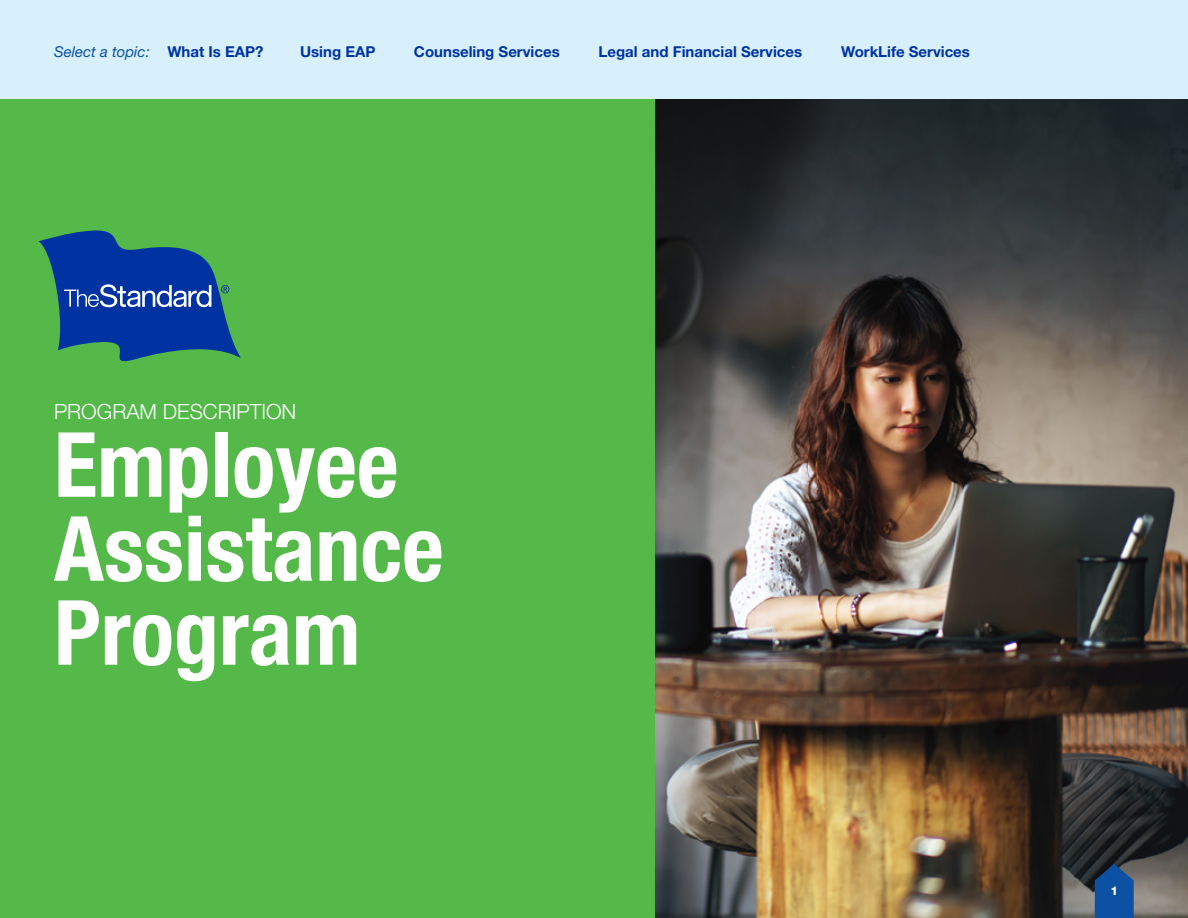
<style>
.page{position:relative;width:1188px;height:918px;background:#fff}
.page>*{position:absolute;margin:0;border:0;box-sizing:border-box;transform-origin:0 0}
.t1{font:700 condensed 90px "Helvetica Neue LT Std";color:#fff}
.t2{font:300 21px "Helvetica Neue LT Std";color:#fff}
.t3{font:700 15px "Helvetica Neue LT Std";color:#0033a1}
.t4{font:italic 15px "Helvetica Neue LT Std";color:#0c51a3}
.t5{font:800 12px "Helvetica Neue LT Std";color:#fff}
</style>
<div class="page">
<div style="left:0;top:0;width:1188px;height:99px;background:#d7f0fc"></div>
<div style="left:0;top:99px;width:656px;height:819px;background:#54b949"></div>
<img style="left:656px;top:99px;width:532px;height:819px">
<svg style="left:39px;top:230px;width:202px;height:131px"></svg>
<svg style="left:1095px;top:864px;width:39px;height:54px;background:#144e93"></svg>
<p class="t4" style="left:54px;top:42px;width:97px">Select a topic:</p>
<p class="t3" style="left:167px;top:42px;width:98px">What Is EAP?</p>
<p class="t3" style="left:300px;top:42px;width:77px">Using EAP</p>
<p class="t3" style="left:414px;top:42px;width:147px">Counseling Services</p>
<p class="t3" style="left:599px;top:42px;width:205px">Legal and Financial Services</p>
<p class="t3" style="left:841px;top:42px;width:130px">WorkLife Services</p>
<p class="t2" style="left:54px;top:399px;width:244px">PROGRAM DESCRIPTION</p>
<p class="t1" style="left:54px;top:410px;width:346px">Employee</p>
<p class="t1" style="left:54px;top:494px;width:391px">Assistance</p>
<p class="t1" style="left:54px;top:578px;width:308px">Program</p>
<p class="t5" style="left:1111px;top:883px;width:9px">1</p>
</div>
